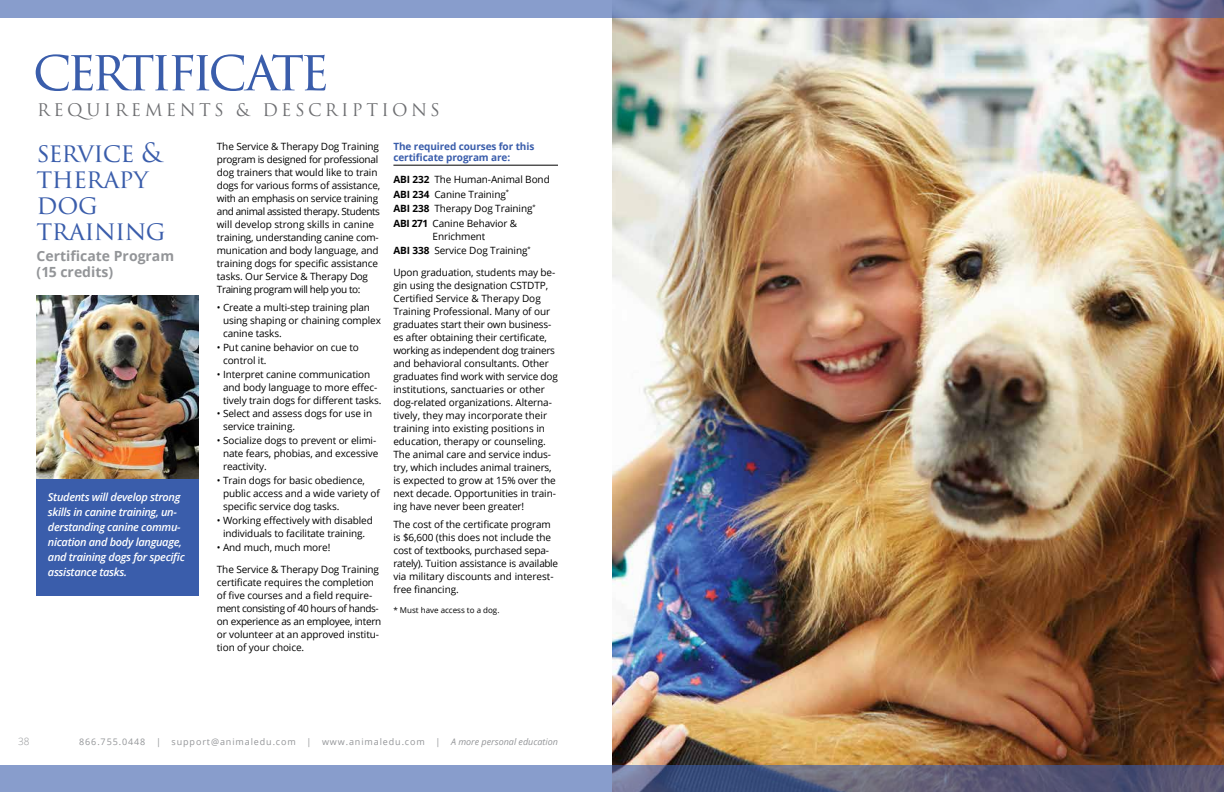
<style>
.page{position:relative;width:1224px;height:792px;background:#fff}
.page>*{position:absolute;margin:0;border:0;box-sizing:border-box;transform-origin:0 0}
.t1{font:55px "Trajan Pro 3";letter-spacing:-.09em;color:#3a5dab}
.t2{font:26px/26px "Trajan Pro 3";letter-spacing:-.025em;color:#3a5dab}
.t3{font:17px "Trajan Pro 3";letter-spacing:.2em;color:#6d6e71}
.t4{font:700 14px/16px "Open Sans";color:#939598}
.t5{font:italic 600 11px/15px "Open Sans";letter-spacing:-.03em;color:#fff}
.t6{font:italic 11px/15px "Open Sans";color:#fff}
.t7{font:10px/13px "Open Sans";letter-spacing:-.01em;color:#000}
.t8{font:700 10px/11px "Open Sans";letter-spacing:-.01em;color:#3a5dab}
.t9{font:300 10px "Open Sans";color:#939598}
.t10{font:9px "Open Sans";letter-spacing:.1em;color:#939598}
.t11{font:8px "Open Sans";color:#000}
.s1{font-weight:700}
.s2{font-style:italic}
</style>
<div class="page">
<img style="left:612px;top:18px;width:612px;height:747px">
<svg style="left:0;top:765px;width:1224px;height:27px;background:#6f7ba3"></svg>
<svg style="left:0;top:0;width:1224px;height:18px;background:#7f93c1"></svg>
<div style="left:36px;top:478px;width:162px;height:118px;background:#3a5dab"></div>
<hr style="left:393px;top:165px;width:165px;height:1px;background:#000">
<img style="left:36px;top:295px;width:162px;height:183px">
<h1 class="t1" style="left:33px;top:33px;width:298px">certificate</h1>
<h3 class="t3" style="left:37px;top:98px;width:404px">REQUIREMENTS &amp; DESCRIPTIONS</h3>
<h2 class="t2" style="left:37px;top:141px;width:131px">service &amp; therapy dog training</h2>
<h3 class="t4" style="left:37px;top:247px;width:139px">Certificate Program (15 credits)</h3>
<p class="t5" style="left:48px;top:490px;width:138px">Students will develop strong skills in canine training, un&shy;derstanding canine commu&shy;nication and body language, and training dogs for specific assistance tasks.</p>
<p class="t6" style="left:48px;top:491px;width:138px">to grow much faster than average for the next decade, by over 27%.</p>
<p class="t7" style="left:217px;top:140px;width:165px">The Service &amp; Therapy Dog Training program is designed for professional dog trainers that would like to train dogs for various forms of assistance, with an emphasis on service training and animal assisted therapy. Students will develop strong skills in canine training, understanding canine com&shy;munication and body language, and training dogs for specific assistance tasks. Our Service &amp; Therapy Dog Training program will help you to:</p>
<p class="t7" style="left:223px;top:300px;width:160px;text-indent:-6px">• Create a multi-step training plan using shaping or chaining complex canine tasks.</p>
<p class="t7" style="left:223px;top:340px;width:137px;text-indent:-6px">• Put canine behavior on cue to control it.</p>
<p class="t7" style="left:223px;top:367px;width:160px;text-indent:-6px">• Interpret canine communication and body language to more effec&shy;tively train dogs for different tasks.</p>
<p class="t7" style="left:223px;top:407px;width:151px;text-indent:-6px">• Select and assess dogs for use in service training.</p>
<p class="t7" style="left:223px;top:434px;width:157px;text-indent:-6px">• Socialize dogs to prevent or elimi&shy;nate fears, phobias, and excessive reactivity.</p>
<p class="t7" style="left:223px;top:474px;width:158px;text-indent:-6px">• Train dogs for basic obedience, public access and a wide variety of specific service dog tasks.</p>
<p class="t7" style="left:217px;top:514px;width:158px;text-align:center">• Working effectively with disabled individuals to facilitate training.</p>
<p class="t7" style="left:217px;top:540px;width:115px">• And much, much more!</p>
<p class="t7" style="left:217px;top:562px;width:166px">The Service &amp; Therapy Dog Training certificate requires the completion of five courses and a field require&shy;ment consisting of 40 hours of hands&shy;on experience as an employee, intern or volunteer at an approved institu&shy;tion of your choice.</p>
<p class="t8" style="left:393px;top:141px;width:142px">The required courses for this certificate program are:</p>
<p class="t7" style="left:393px;top:172px;width:158px;line-height:14.4px"><span class="s1">ABI 232</span> The Human-Animal Bond<br><span class="s1">ABI 234</span> Canine Training<sup>*<br></sup><span class="s1">ABI 238</span> Therapy Dog Training<sup>*<br></sup><span class="s1">ABI 271</span> Canine Behavior &amp;</p>
<p class="t7" style="left:393px;top:229px;width:139px;line-height:14.4px;text-indent:39px">Enrichment<br><span class="s1">ABI 338</span> Service Dog Training<sup>*</sup></p>
<p class="t7" style="left:393px;top:266px;width:166px">Upon graduation, students may be&shy;gin using the designation CSTDTP, Certified Service &amp; Therapy Dog Training Professional. Many of our graduates start their own business&shy;es after obtaining their certificate, working as independent dog trainers and behavioral consultants. Other graduates find work with service dog institutions, sanctuaries or other dog-related organizations. Alterna&shy;tively, they may incorporate their training into existing positions in education, therapy or counseling.<br>The animal care and service indus&shy;try, which includes animal trainers, is expected to grow at 15% over the next decade. Opportunities in train&shy;ing have never been greater!</p>
<p class="t7" style="left:393px;top:518px;width:166px">The cost of the certificate program is $6,600 (this does not include the cost of textbooks, purchased sepa&shy;rately). Tuition assistance is available via military discounts and interest&shy;free financing.</p>
<p class="t11" style="left:393px;top:605px;width:108px">* Must have access to a dog.</p>
<p class="t9" style="left:18px;top:735px;width:13px">38</p>
<p class="t10" style="left:79px;top:736px;width:480px">866.755.0448 | support@animaledu.com | www.animaledu.com | <span class="s2">A more personal education</span></p>
</div>
